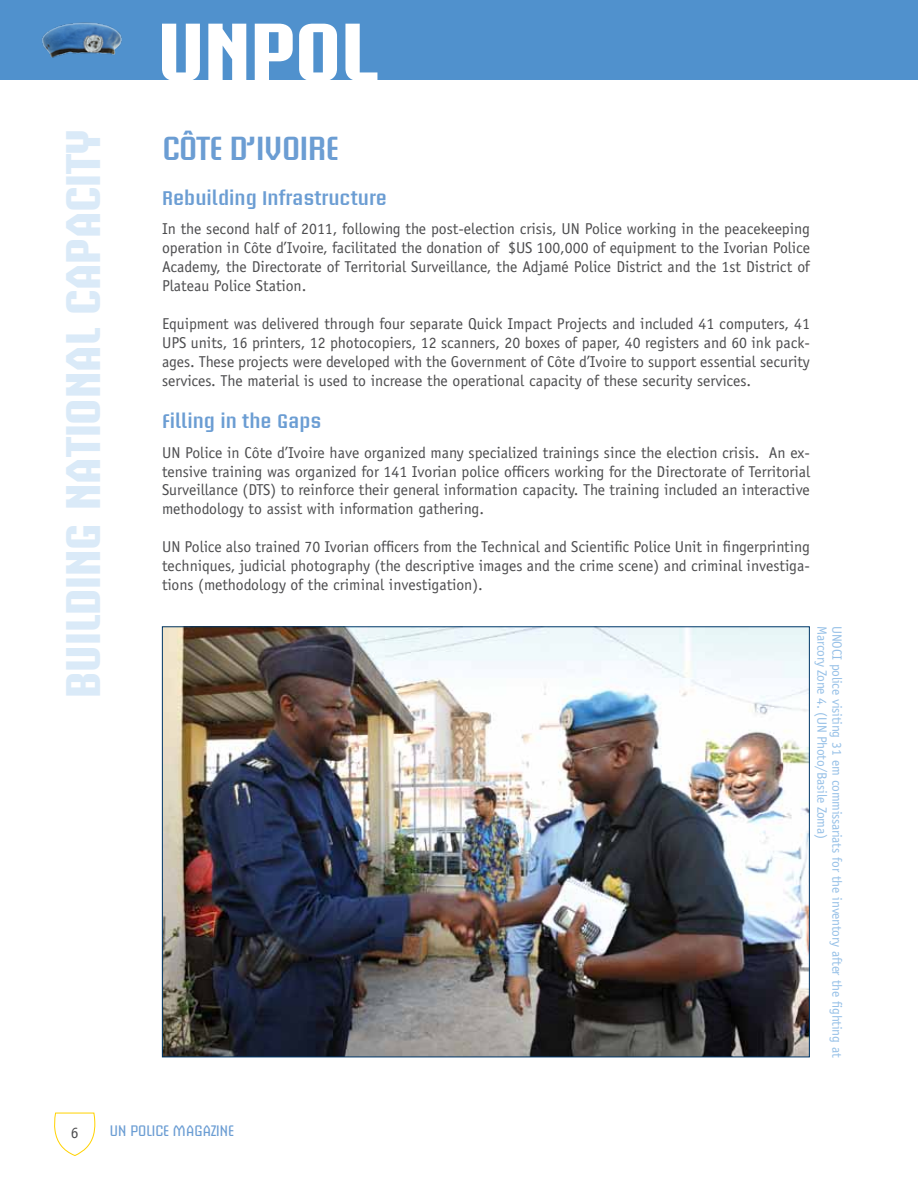
<style>
.page{position:relative;width:918px;height:1188px;background:#fff}
.page>*{position:absolute;margin:0;border:0;box-sizing:border-box;transform-origin:0 0}
.t1{font:700 48px "Briem Akademi Std";color:#daeaf8}
.t2{font:600 33px "Briem Akademi Std";letter-spacing:-.03em;color:#6b9dd3}
.t3{font:600 19.5px "Briem Akademi Std";color:#6b9dd3}
.t4{font:15.75px/18.9px "Officina Sans Std";color:#4d4d4f;text-align:justify}
.t5{font:15px "Briem Akademi Std";color:#6b9dd3}
.t6{font:13.5px "Officina Sans Std";letter-spacing:-.02em;color:#96c0e7}
</style>
<div class="page">
<svg style="left:54px;top:1112px;width:42px;height:44px"></svg>
<div style="left:0;top:0;width:918px;height:80px;background:#5091cd"></div>
<img style="left:42px;top:22px;width:80px;height:36px">
<svg style="left:162px;top:24px;width:38px;height:56px"></svg>
<svg style="left:208px;top:24px;width:38px;height:56px"></svg>
<svg style="left:255px;top:24px;width:38px;height:56px"></svg>
<svg style="left:299px;top:24px;width:38px;height:56px"></svg>
<svg style="left:345px;top:24px;width:32px;height:56px"></svg>
<img style="left:164px;top:628px;width:644px;height:427px">
<h1 class="t1" style="left:57px;top:698px;width:570px;rotate:-90deg">Building National Capacity</h1>
<h2 class="t2" style="left:162px;top:130px;width:178px">Côte D’Ivoire</h2>
<p class="t3" style="left:162px;top:187px;width:226px">Rebuilding Infrastructure</p>
<p class="t4" style="left:162px;top:220px;width:650px">In the second half of 2011, following the post-election crisis, UN Police working in the peacekeeping operation in Côte d’Ivoire, facilitated the donation of $US 100,000 of equipment to the Ivorian Police Academy, the Directorate of Territorial Surveillance, the Adjamé Police District and the 1st District of Plateau Police Station.</p>
<p class="t4" style="left:162px;top:314px;width:649px">Equipment was delivered through four separate Quick Impact Projects and included 41 computers, 41<br>UPS units, 16 printers, 12 photocopiers, 12 scanners, 20 boxes of paper, 40 registers and 60 ink pack&shy;ages. These projects were developed with the Government of Côte d’Ivoire to support essential security services. The material is used to increase the operational capacity of these security services.</p>
<p class="t3" style="left:162px;top:410px;width:161px">Filling in the Gaps</p>
<p class="t4" style="left:162px;top:443px;width:650px">UN Police in Côte d’Ivoire have organized many specialized trainings since the election crisis. An ex&shy;tensive training was organized for 141 Ivorian police officers working for the Directorate of Territorial Surveillance (DTS) to reinforce their general information capacity. The training included an interactive methodology to assist with information gathering.</p>
<p class="t4" style="left:162px;top:537px;width:649px">UN Police also trained 70 Ivorian officers from the Technical and Scientific Police Unit in fingerprinting techniques, judicial photography (the descriptive images and the crime scene) and criminal investiga&shy;tions (methodology of the criminal investigation).</p>
<p class="t6" style="left:830px;top:626px;width:214px;rotate:90deg">Marcory Zone 4. (UN Photo/Basile Zoma)</p>
<p class="t6" style="left:845px;top:626px;width:432px;rotate:90deg">UNOCI police visiting 31 em commissariats for the inventory after the fighting at</p>
<p class="t4" style="left:71px;top:1124px;width:9px">6</p>
<p class="t5" style="left:110px;top:1122px;width:36px">UN POLICE</p>
<p class="t5" style="left:173px;top:1122px;width:11px">MAGA</p>
<p class="t5" style="left:211px;top:1122px;width:12px">ZINE</p>
</div>
